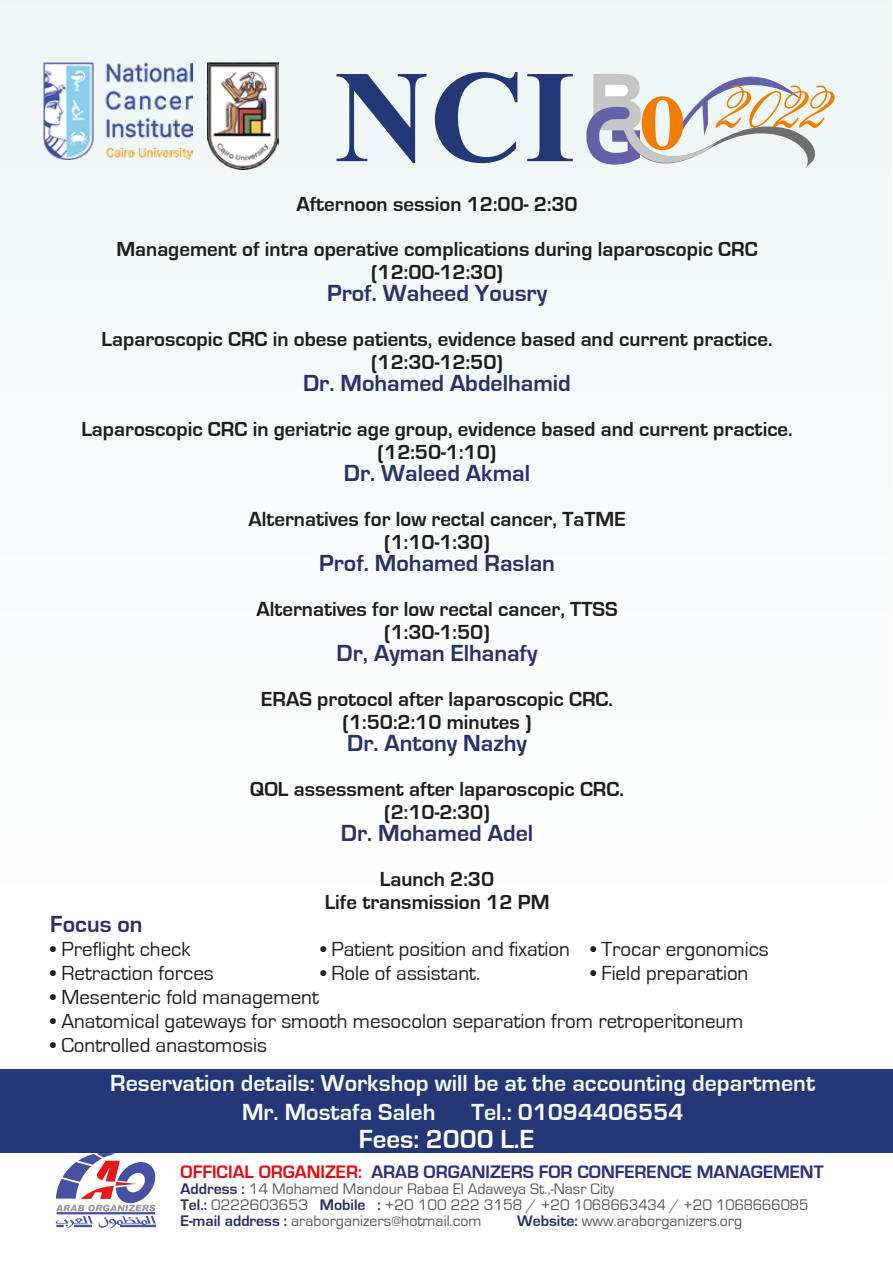
<style>
.page{position:relative;width:893px;height:1263px;background:#fff}
.page>*{position:absolute;margin:0;border:0;box-sizing:border-box;transform-origin:0 0}
.t1{font:700 131.55px "Times New Roman";color:#243777}
.t2{font:700 27px "Eurostile";color:#fff}
.t3{font:700 24px "Eurostile";color:#28306d}
.t4{font:700 24px/28.8px "Eurostile";color:#f8fafd}
.t5{font:700 21px/22.5px "Eurostile";color:#1d1d1b;text-align:center}
.t6{font:21px "Eurostile";color:#1d1d1b}
.t7{font:700 18.75px "Eurostile";color:#2b2f81}
.t8{font:15.75px/15.8px "Eurostile";color:#575756}
.s1{color:#e30b13}
.s2{font-weight:700;color:#263067}
.s3{color:#525251}
</style>
<div class="page">
<div style="left:0;top:0;width:892px;height:932px;background:#f7fbfb"></div>
<svg style="left:56px;top:1153px;width:101px;height:75px"></svg>
<img style="left:43px;top:63px;width:150px;height:97px">
<img style="left:208px;top:63px;width:71px;height:107px">
<svg style="left:586px;top:73px;width:249px;height:95px"></svg>
<div style="left:0;top:1069px;width:893px;height:84px;background:#243777"></div>
<h1 class="t1" style="left:335px;top:26px;width:243px">NCI</h1>
<p class="t5" style="left:116px;top:182px;width:643px;line-height:45px">Afternoon session 12:00- 2:30<br>Management of intra operative complications during laparoscopic CRC</p>
<p class="t5" style="left:371px;top:261px;width:133px">(12:00-12:30)</p>
<p class="t3" style="left:327px;top:280px;width:222px">Prof. Waheed Yousry</p>
<p class="t5" style="left:102px;top:328px;width:672px">Laparoscopic CRC in obese patients, evidence based and current practice. (12:30-12:50)</p>
<p class="t3" style="left:303px;top:370px;width:269px">Dr. Mohamed Abdelhamid</p>
<p class="t5" style="left:81px;top:418px;width:713px">Laparoscopic CRC in geriatric age group, evidence based and current practice. (12:50-1:10)</p>
<p class="t3" style="left:344px;top:460px;width:188px">Dr. Waleed Akmal</p>
<p class="t5" style="left:248px;top:508px;width:379px">Alternatives for low rectal cancer, TaTME (1:10-1:30)</p>
<p class="t3" style="left:319px;top:550px;width:237px">Prof. Mohamed Raslan</p>
<p class="t5" style="left:256px;top:598px;width:363px">Alternatives for low rectal cancer, TTSS (1:30-1:50)</p>
<p class="t3" style="left:337px;top:640px;width:202px">Dr, Ayman Elhanafy</p>
<p class="t5" style="left:261px;top:688px;width:353px">ERAS protocol after laparoscopic CRC. (1:50:2:10 minutes )</p>
<p class="t3" style="left:347px;top:730px;width:181px">Dr. Antony Nazhy</p>
<p class="t5" style="left:250px;top:778px;width:375px">QOL assessment after laparoscopic CRC. (2:10-2:30)</p>
<p class="t3" style="left:341px;top:820px;width:194px">Dr. Mohamed Adel</p>
<p class="t5" style="left:325px;top:868px;width:226px">Launch 2:30<br>Life transmission 12 PM</p>
<p class="t3" style="left:50px;top:911px;width:94px">Focus on</p>
<p class="t6" style="left:50px;top:937px;width:142px">• Preflight check</p>
<p class="t6" style="left:320px;top:937px;width:450px">• Patient position and fixation • Trocar ergonomics</p>
<p class="t6" style="left:50px;top:961px;width:165px">• Retraction forces</p>
<p class="t6" style="left:320px;top:961px;width:161px">• Role of assistant.</p>
<p class="t6" style="left:590px;top:961px;width:160px">• Field preparation</p>
<p class="t6" style="left:50px;top:985px;width:270px">• Mesenteric fold management</p>
<p class="t6" style="left:50px;top:1009px;width:695px">• Anatomical gateways for smooth mesocolon separation from retroperitoneum</p>
<p class="t6" style="left:50px;top:1033px;width:218px">• Controlled anastomosis</p>
<p class="t4" style="left:242px;top:1069px;width:575px;text-indent:-132px">Reservation details: Workshop will be at the accounting department<br>Mr. Mostafa Saleh</p>
<p class="t4" style="left:471px;top:1098px;width:213px">Tel.: 01094406554</p>
<p class="t2" style="left:359px;top:1124px;width:177px">Fees: 2000 L.E</p>
<p class="t7" style="left:181px;top:1162px;width:644px"><span class="s1">OFFICIAL ORGANIZER:</span> ARAB ORGANIZERS FOR CONFERENCE MANAGEMENT</p>
<p class="t8" style="left:181px;top:1181px;width:629px"><span class="s2">Address :</span> 14 Mohamed Mandour Rabaa El Adaweya St.,-Nasr City<br><span class="s2">Tel.:</span> <span class="s3">0222603653</span> <span class="s2">Mobile :</span> <span class="s3">+20 100 222 3158 / +20 1068663434 / +20 1068666085<br></span><span class="s2">E-mail address :</span> araborganizers@hotmail.com</p>
<p class="t8" style="left:517px;top:1213px;width:227px"><span class="s2">Website:</span> www.araborganizers.org</p>
</div>
